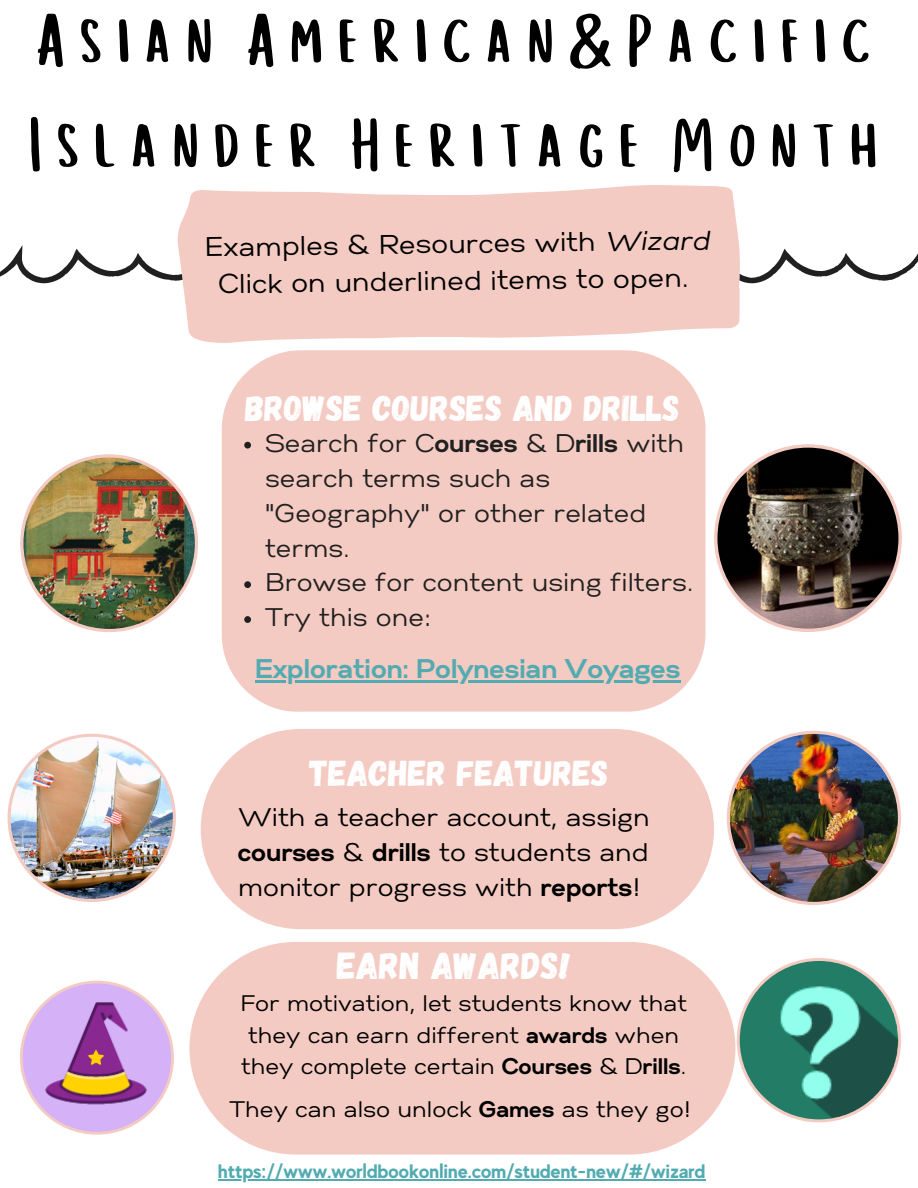
<style>
.page{position:relative;width:918px;height:1188px;background:#fff}
.page>*{position:absolute;margin:0;border:0;box-sizing:border-box;transform-origin:0 0}
.t1{font:75px/104.7px "Cup Cakes";color:#000}
.t2{font:37.5px "Gagalin";color:#fff}
.t3{font:36px "Gagalin";color:#fff}
.t4{font:27px "Gabriel Sans";color:#000}
.t5{font:700 27px "Gabriel Sans";color:#51abb1}
.t6{font:25.5px/34.8px "Gabriel Sans";color:#202020}
.t7{font:25.5px/34.8px "Gabriel Sans";color:#000;text-align:justify}
.t8{font:22.5px/31.5px "Gabriel Sans";color:#000;text-align:center}
.t9{font:700 19.5px "MADE Evolve Sans";color:#51abb1}
.s1{font-style:italic}
.s2{font-weight:700}
</style>
<div class="page">
<div style="left:222px;top:367px;width:484px;height:345px;background:#f4cbc2"></div>
<svg style="left:714px;top:444px;width:188px;height:188px"></svg>
<img style="left:727px;top:731px;width:174px;height:174px">
<div style="left:190px;top:942px;width:545px;height:213px;background:#f4cbc2;border-radius:106px"></div>
<svg style="left:737px;top:958px;width:164px;height:164px"></svg>
<svg style="left:0;top:245px;width:172px;height:38px"></svg>
<svg style="left:746px;top:248px;width:172px;height:36px"></svg>
<svg style="left:172px;top:185px;width:574px;height:182px;fill:#f4cbc2"></svg>
<img style="left:20px;top:454px;width:178px;height:178px">
<img style="left:8px;top:734px;width:168px;height:168px">
<svg style="left:20px;top:981px;width:154px;height:154px"></svg>
<svg style="left:244px;top:442px;width:7px;height:7px"></svg>
<svg style="left:244px;top:581px;width:7px;height:7px"></svg>
<svg style="left:244px;top:616px;width:7px;height:7px"></svg>
<hr style="left:255px;top:680px;width:426px;height:2px;background:#51abb1">
<div style="left:201px;top:729px;width:513px;height:200px;background:#f4cbc2;border-radius:100px"></div>
<hr style="left:218px;top:1180px;width:488px;height:1px;background:#51abb1">
<p class="t1" style="left:31px;top:-8px;width:865px">Asian American&amp;Pacific<br>Islander Heritage Month</p>
<p class="t4" style="left:204px;top:236px;width:506px;rotate:-1deg">Examples &amp; Resources with <span class="s1">Wizard</span></p>
<p class="t4" style="left:218px;top:273px;width:472px;rotate:-1deg">Click on underlined items to open.</p>
<p class="t3" style="left:245px;top:385px;width:436px">BROWSE COURSES AND DRILLS</p>
<p class="t6" style="left:265px;top:427px;width:421px">Search for C<span class="s2">ourses</span> &amp; D<span class="s2">rills</span> with search terms such as "Geography" or other related terms.</p>
<p class="t6" style="left:265px;top:567px;width:430px">Browse for content using filters.</p>
<p class="t6" style="left:265px;top:601px;width:167px">Try this one:</p>
<p class="t5" style="left:255px;top:656px;width:427px">Exploration: Polynesian Voyages</p>
<p class="t3" style="left:309px;top:750px;width:301px">TEACHER FEATURES</p>
<p class="t7" style="left:238px;top:802px;width:413px">With a teacher account, assign <span class="s2">courses</span> &amp; <span class="s2">drills</span> to students and monitor progress with <span class="s2">reports</span>!</p>
<p class="t2" style="left:337px;top:941px;width:235px">EARN AWARDS!</p>
<p class="t8" style="left:240px;top:989px;width:448px">For motivation, let students know that they can earn different <span class="s2">awards</span> when they complete certain <span class="s2">Courses</span> &amp; D<span class="s2">rills</span>.</p>
<p class="t8" style="left:230px;top:1095px;width:463px">They can also unlock <span class="s2">Games</span> as they go!</p>
<p class="t9" style="left:218px;top:1160px;width:489px">https://www.worldbookonline.com/student-new/#/wizard</p>
</div>
